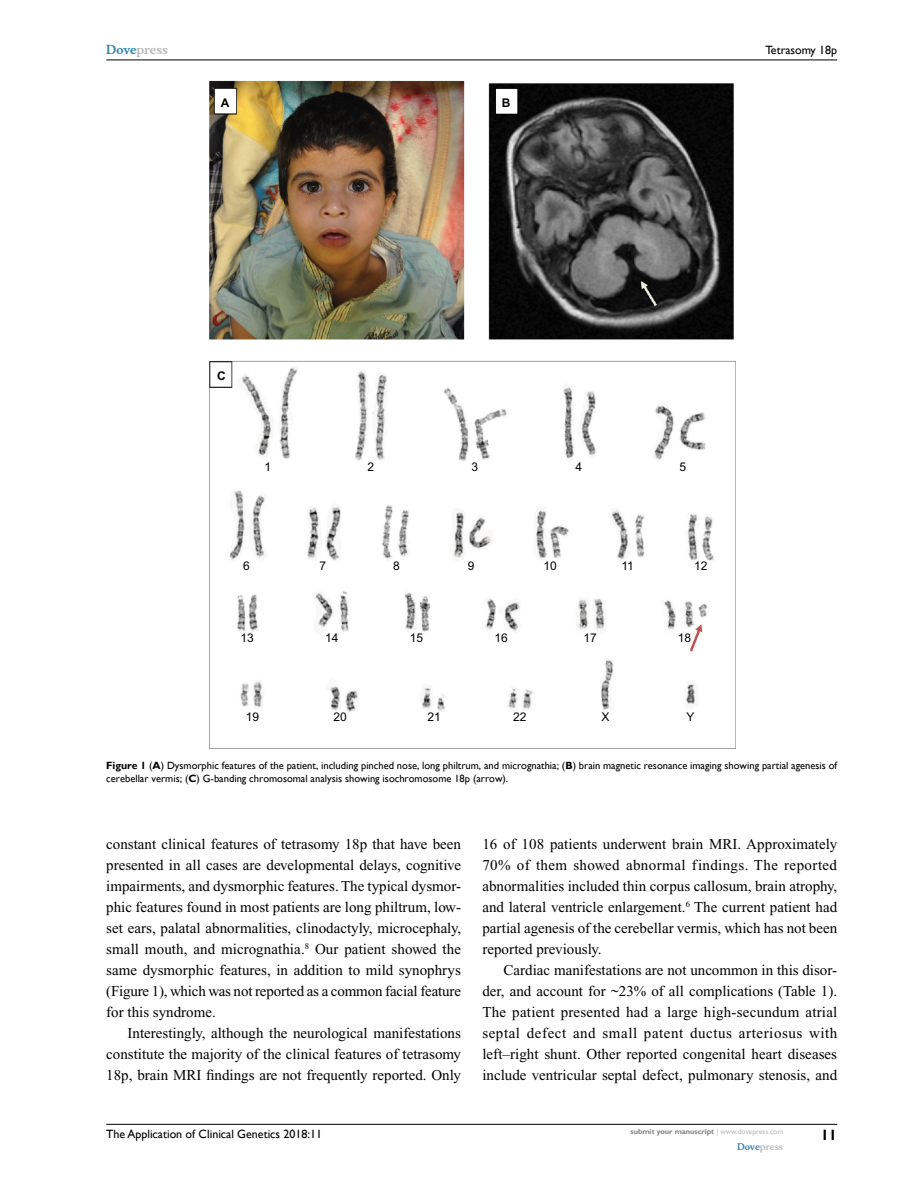
<style>
.page{position:relative;width:918px;height:1188px;background:#fff}
.page>*{position:absolute;margin:0;border:0;box-sizing:border-box;transform-origin:0 0}
.t1{font:15px/21px "Times New Roman";color:#000;text-align:justify}
.t2{font:700 15px "Gill Sans";color:#000}
.t3{font:12px "Gill Sans";color:#000}
.t4{font:12px "Arial";color:#000}
.t5{font:700 12px "Musee";color:#b8babc}
.t6{font:700 12px "Arial";color:#000}
.t7{font:10.5px/13.5px "Gill Sans";color:#000}
.t8{font:700 9px "Musee";color:#b8babc}
.t9{font:700 7.5px "Gill Sans";color:#808285}
.s1{color:#3785ad}
.s2{font-weight:700}
.s3{font-weight:400;color:#b8babc}
</style>
<div class="page">
<hr style="left:106px;top:1124px;width:731px;height:1px;background:#000">
<hr style="left:106px;top:60px;width:731px;height:1px;background:#000">
<img style="left:209px;top:81px;width:526px;height:668px">
<p class="t5" style="left:106px;top:43px;width:63px"><span class="s1">Dove</span>press</p>
<p class="t6" style="left:221px;top:94px;width:10px">A</p>
<p class="t6" style="left:502px;top:94px;width:10px">B</p>
<p class="t3" style="left:766px;top:43px;width:73px">Tetrasomy 18p</p>
<p class="t6" style="left:217px;top:368px;width:10px">C</p>
<p class="t4" style="left:265px;top:458px;width:8px">1</p>
<p class="t4" style="left:367px;top:458px;width:8px">2</p>
<p class="t4" style="left:471px;top:458px;width:8px">3</p>
<p class="t4" style="left:576px;top:458px;width:8px">4</p>
<p class="t4" style="left:680px;top:458px;width:8px">5</p>
<p class="t4" style="left:243px;top:557px;width:8px">6</p>
<p class="t4" style="left:240px;top:630px;width:15px">13</p>
<p class="t4" style="left:320px;top:557px;width:8px">7</p>
<p class="t4" style="left:393px;top:557px;width:8px">8</p>
<p class="t4" style="left:468px;top:557px;width:8px">9</p>
<p class="t4" style="left:543px;top:557px;width:15px">10</p>
<p class="t4" style="left:621px;top:557px;width:14px">11</p>
<p class="t4" style="left:694px;top:557px;width:15px">12</p>
<p class="t4" style="left:325px;top:630px;width:15px">14</p>
<p class="t4" style="left:410px;top:630px;width:15px">15</p>
<p class="t4" style="left:495px;top:630px;width:15px">16</p>
<p class="t4" style="left:584px;top:630px;width:15px">17</p>
<p class="t4" style="left:678px;top:630px;width:15px">18</p>
<p class="t4" style="left:246px;top:709px;width:15px">19</p>
<p class="t4" style="left:333px;top:709px;width:15px">20</p>
<p class="t4" style="left:427px;top:709px;width:15px">21</p>
<p class="t4" style="left:513px;top:709px;width:15px">22</p>
<p class="t4" style="left:602px;top:709px;width:10px">X</p>
<p class="t4" style="left:687px;top:709px;width:10px">Y</p>
<p class="t7" style="left:106px;top:759px;width:732px"><span class="s2">Figure 1</span> (<span class="s2">A</span>) Dysmorphic features of the patient, including pinched nose, long philtrum, and micrognathia; (<span class="s2">B</span>) brain magnetic resonance imaging showing partial agenesis of cerebellar vermis; (<span class="s2">C</span>) G-banding chromosomal analysis showing isochromosome 18p (arrow).</p>
<p class="t1" style="left:106px;top:833px;width:356px">constant clinical features of tetrasomy 18p that have been presented in all cases are developmental delays, cognitive impairments, and dysmorphic features. The typical dysmor&shy;phic features found in most patients are long philtrum, low&shy;set ears, palatal abnormalities, clinodactyly, microcephaly, small mouth, and micrognathia.<sup>8</sup> Our patient showed the same dysmorphic features, in addition to mild synophrys (Figure 1), which was not reported as a common facial feature for this syndrome.</p>
<p class="t1" style="left:106px;top:1022px;width:356px;text-indent:21px">Interestingly, although the neurological manifestations constitute the majority of the clinical features of tetrasomy 18p, brain MRI findings are not frequently reported. Only</p>
<p class="t1" style="left:482px;top:833px;width:356px">16 of 108 patients underwent brain MRI. Approximately 70% of them showed abnormal findings. The reported abnormalities included thin corpus callosum, brain atrophy, and lateral ventricle enlargement.<sup>6</sup> The current patient had partial agenesis of the cerebellar vermis, which has not been reported previously.</p>
<p class="t1" style="left:482px;top:959px;width:357px;text-indent:21px">Cardiac manifestations are not uncommon in this disor&shy;der, and account for ~23% of all complications (Table 1).<br>The patient presented had a large high-secundum atrial septal defect and small patent ductus arteriosus with left–right shunt. Other reported congenital heart diseases include ventricular septal defect, pulmonary stenosis, and</p>
<p class="t3" style="left:106px;top:1127px;width:217px">The Application of Clinical Genetics 2018:11</p>
<p class="t9" style="left:631px;top:1127px;width:154px">submit your manuscript <span class="s3">| www.dovepress.com</span></p>
<p class="t8" style="left:737px;top:1141px;width:48px"><span class="s1">Dove</span>press</p>
<p class="t2" style="left:821px;top:1126px;width:18px">11</p>
</div>
